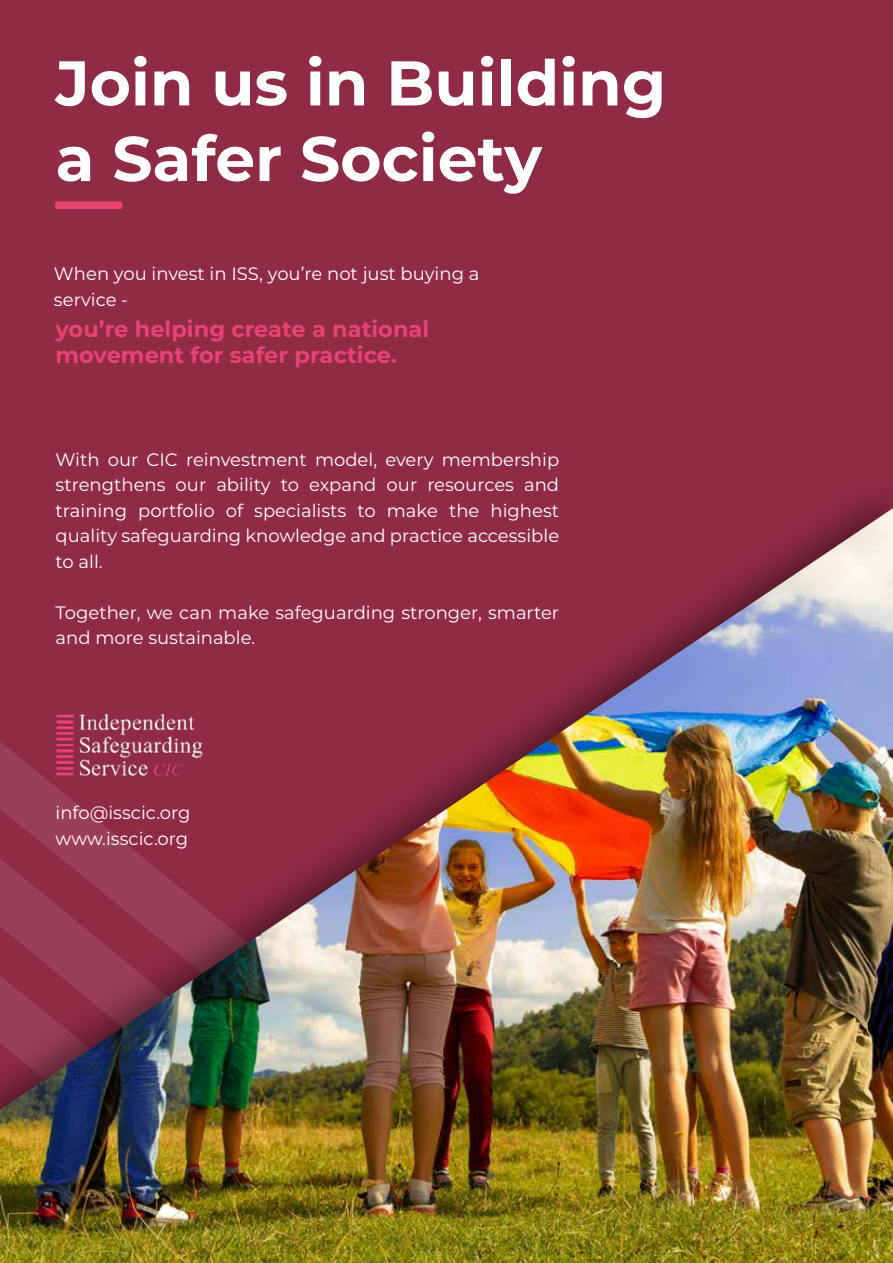
<style>
.page{position:relative;width:893px;height:1263px;background:#902b46}
.page>*{position:absolute;margin:0;border:0;box-sizing:border-box;transform-origin:0 0}
.t1{font:700 63px/75.6px "Montserrat";color:#fff}
.t2{font:700 22.5px/25.5px "Montserrat";color:#e94273}
.t3{font:18px/25.5px "Montserrat";color:#fff}
</style>
<div class="page">
<div style="left:55px;top:201px;width:67px;height:8px;background:#e94273;border-radius:2px"></div>
<img style="left:0;top:508px;width:893px;height:755px">
<h1 class="t1" style="left:56px;top:42px;width:612px">Join us in Building a Safer Society</h1>
<p class="t3" style="left:54px;top:260px;width:427px">When you invest in ISS, you’re not just buying a service -</p>
<p class="t2" style="left:55px;top:315px;width:375px">you’re helping create a national movement for safer practice.</p>
<p class="t3" style="left:56px;top:446px;width:505px;text-align:justify">With our CIC reinvestment model, every membership strengthens our ability to expand our resources and training portfolio of specialists to make the highest quality safeguarding knowledge and practice accessible to all.</p>
<p class="t3" style="left:56px;top:599px;width:505px">Together, we can make safeguarding stronger, smarter and more sustainable.</p>
<p class="t3" style="left:56px;top:799px;width:136px">info@isscic.org www.isscic.org</p>
</div>
